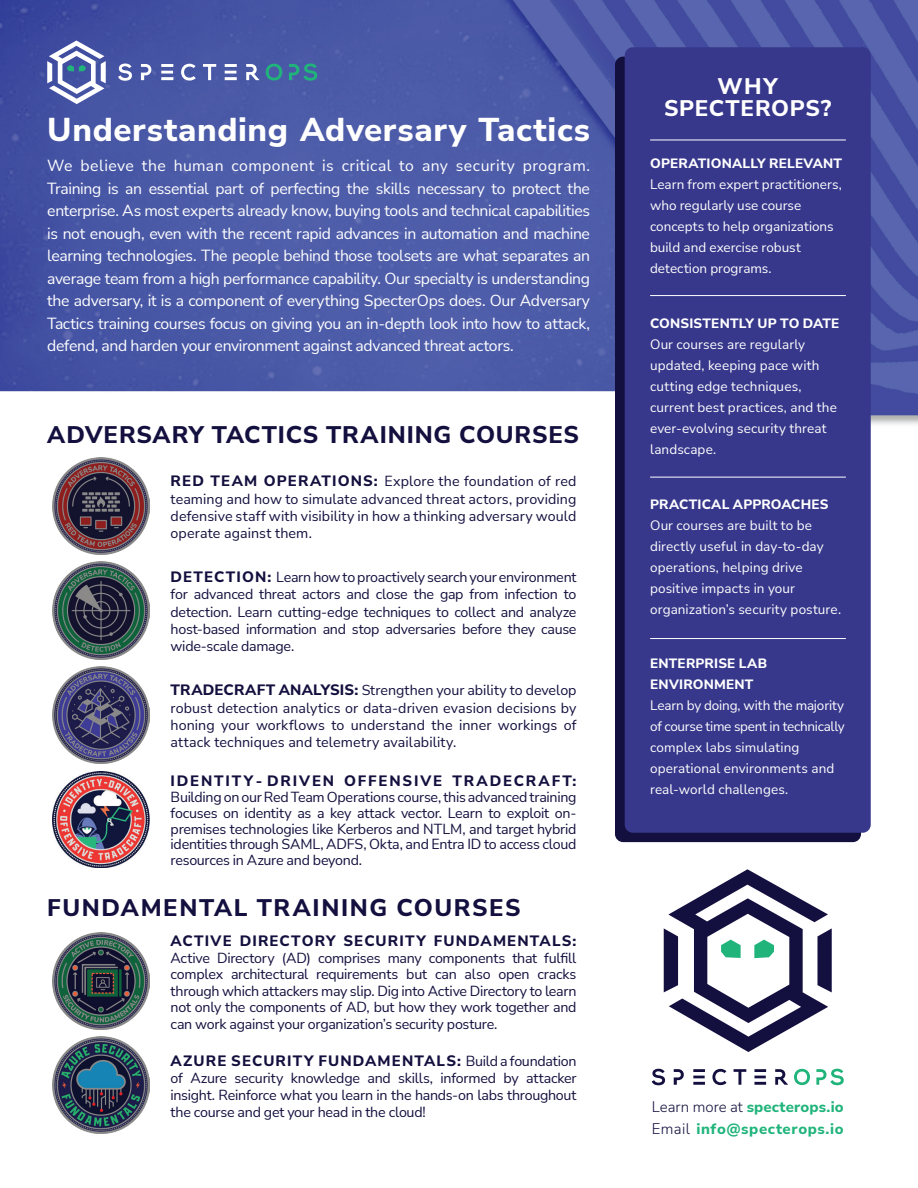
<style>
.page{position:relative;width:918px;height:1188px;background:#fff}
.page>*{position:absolute;margin:0;border:0;box-sizing:border-box;transform-origin:0 0}
.t1{font:800 33px "Nunito Sans";letter-spacing:.02em;color:#fff}
.t2{font:800 24px "Nunito Sans";letter-spacing:.04em;color:#130f3e}
.t3{font:800 24px "Nunito Sans";letter-spacing:.07em;color:#130f3e}
.t4{font:800 22.5px/22.5px "Nunito Sans";letter-spacing:.035em;color:#fff;text-align:center}
.t5{font:15.75px/22.5px "Nunito Sans";letter-spacing:-.025em;color:#fff;text-align:justify}
.t6{font:800 15px "Nunito Sans";letter-spacing:.08em;color:#130f3e}
.t7{font:800 15px/21.8px "Nunito Sans";letter-spacing:.035em;color:#20b47b}
.t8{font:800 15px "Nunito Sans";letter-spacing:.125em;color:#130f3e}
.t9{font:14.25px/17.2px "Nunito Sans";letter-spacing:-.015em;color:#130f3e;text-align:justify}
.t10{font:13.5px/21px "Nunito Sans";letter-spacing:.005em;color:#fff}
.t11{font:800 13.5px/21px "Nunito Sans";letter-spacing:.015em;color:#fff}
.s1{font-weight:800;font-size:15px}
.s2{font-weight:400;font-size:14.25px}
.s3{font-weight:300;color:#130f3e}
</style>
<div class="page">
<img style="left:0;top:0;width:918px;height:458px">
<svg style="left:118px;top:64px;width:14px;height:17px"></svg>
<svg style="left:161px;top:64px;width:12px;height:16px"></svg>
<svg style="left:141px;top:64px;width:12px;height:16px"></svg>
<svg style="left:181px;top:64px;width:15px;height:17px"></svg>
<svg style="left:203px;top:64px;width:13px;height:16px"></svg>
<svg style="left:225px;top:64px;width:12px;height:16px"></svg>
<svg style="left:266px;top:64px;width:16px;height:17px"></svg>
<svg style="left:289px;top:64px;width:28px;height:17px"></svg>
<svg style="left:246px;top:64px;width:13px;height:16px"></svg>
<svg style="left:47px;top:40px;width:59px;height:64px"></svg>
<div style="left:615px;top:57px;width:246px;height:785px;background:#130f3e;border-radius:8px"></div>
<div style="left:625px;top:47px;width:246px;height:786px;background:#37388b;border-radius:8px"></div>
<hr style="left:650px;top:140px;width:196px;height:1px;background:#fff">
<hr style="left:650px;top:638px;width:196px;height:1px;background:#fff">
<hr style="left:650px;top:295px;width:196px;height:1px;background:#fff">
<hr style="left:650px;top:477px;width:196px;height:1px;background:#fff">
<img style="left:53px;top:933px;width:97px;height:97px">
<img style="left:53px;top:1037px;width:97px;height:97px">
<svg style="left:664px;top:869px;width:168px;height:183px"></svg>
<svg style="left:652px;top:1069px;width:13px;height:16px"></svg>
<svg style="left:693px;top:1069px;width:12px;height:16px"></svg>
<svg style="left:674px;top:1069px;width:10px;height:16px"></svg>
<svg style="left:712px;top:1069px;width:15px;height:16px"></svg>
<svg style="left:734px;top:1069px;width:12px;height:16px"></svg>
<svg style="left:754px;top:1069px;width:12px;height:16px"></svg>
<svg style="left:794px;top:1069px;width:16px;height:16px"></svg>
<svg style="left:816px;top:1069px;width:28px;height:16px"></svg>
<svg style="left:775px;top:1069px;width:13px;height:16px"></svg>
<img style="left:53px;top:562px;width:97px;height:97px">
<img style="left:53px;top:458px;width:97px;height:97px">
<img style="left:53px;top:667px;width:97px;height:97px">
<img style="left:53px;top:771px;width:97px;height:97px">
<h3 class="t4" style="left:664px;top:74px;width:169px">WHY<br>SPECTEROPS?</h3>
<h1 class="t1" style="left:47px;top:107px;width:544px">Understanding Adversary Tactics</h1>
<p class="t5" style="left:47px;top:154px;width:544px">We believe the human component is critical to any security program.<br>Training is an essential part of perfecting the skills necessary to protect the enterprise. As most experts already know, buying tools and technical capabilities is not enough, even with the recent rapid advances in automation and machine learning technologies. The people behind those toolsets are what separates an average team from a high performance capability. Our specialty is understanding the adversary, it is a component of everything SpecterOps does. Our Adversary Tactics training courses focus on giving you an in-depth look into how to attack, defend, and harden your environment against advanced threat actors.</p>
<p class="t11" style="left:650px;top:152px;width:193px">OPERATIONALLY RELEVANT</p>
<p class="t10" style="left:650px;top:173px;width:193px">Learn from expert practitioners, who regularly use course concepts to help organizations build and exercise robust detection programs.</p>
<p class="t11" style="left:650px;top:312px;width:191px">CONSISTENTLY UP TO DATE</p>
<p class="t10" style="left:650px;top:333px;width:188px">Our courses are regularly updated, keeping pace with cutting edge techniques, current best practices, and the ever-evolving security threat landscape.</p>
<h2 class="t2" style="left:47px;top:417px;width:533px">ADVERSARY TACTICS TRAINING COURSES</h2>
<p class="t9" style="left:171px;top:472px;width:407px"><span class="s1">RED TEAM OPERATIONS:</span> Explore the foundation of red teaming and how to simulate advanced threat actors, providing defensive staff with visibility in how a thinking adversary would operate against them.</p>
<p class="t9" style="left:171px;top:568px;width:407px"><span class="s1">DETECTION:</span> Learn how to proactively search your environment for advanced threat actors and close the gap from infection to detection. Learn cutting-edge techniques to collect and analyze host-based information and stop adversaries before they cause wide-scale damage.</p>
<p class="t9" style="left:171px;top:681px;width:407px"><span class="s1">TRADECRAFT ANALYSIS:</span> Strengthen your ability to develop robust detection analytics or data-driven evasion decisions by honing your workflows to understand the inner workings of attack techniques and telemetry availability.</p>
<p class="t8" style="left:171px;top:770px;width:407px">IDENTITY- DRIVEN OFFENSIVE TRADECRAFT:</p>
<p class="t9" style="left:171px;top:789px;width:407px;line-height:15.8px">Building on our Red Team Operations course, this advanced training focuses on identity as a key attack vector. Learn to exploit on&shy;premises technologies like Kerberos and NTLM, and target hybrid identities through SAML, ADFS, Okta, and Entra ID to access cloud resources in Azure and beyond.</p>
<h2 class="t3" style="left:47px;top:891px;width:475px">FUNDAMENTAL TRAINING COURSES</h2>
<p class="t6" style="left:171px;top:930px;width:407px">ACTIVE DIRECTORY SECURITY FUNDAMENTALS:</p>
<p class="t9" style="left:171px;top:949px;width:407px;line-height:16.5px">Active Directory (AD) comprises many components that fulfill complex architectural requirements but can also open cracks through which attackers may slip. Dig into Active Directory to learn not only the components of AD, but how they work together and can work against your organization’s security posture.</p>
<p class="t6" style="left:171px;top:1050px;width:407px">AZURE SECURITY FUNDAMENTALS: <span class="s2">Build a foundation</span></p>
<p class="t9" style="left:171px;top:1069px;width:407px">of Azure security knowledge and skills, informed by attacker insight. Reinforce what you learn in the hands-on labs throughout the course and get your head in the cloud!</p>
<p class="t11" style="left:650px;top:493px;width:180px">PRACTICAL APPROACHES</p>
<p class="t10" style="left:650px;top:514px;width:192px">Our courses are built to be directly useful in day-to-day operations, helping drive positive impacts in your organization’s security posture.</p>
<p class="t11" style="left:650px;top:653px;width:119px">ENTERPRISE LAB<br>ENVIRONMENT</p>
<p class="t10" style="left:650px;top:695px;width:196px">Learn by doing, with the majority of course time spent in technically complex labs simulating operational environments and real-world challenges.</p>
<p class="t7" style="left:652px;top:1096px;width:193px"><span class="s3">Learn more at</span> specterops.io<br><span class="s3">Email</span> info@specterops.io</p>
</div>
